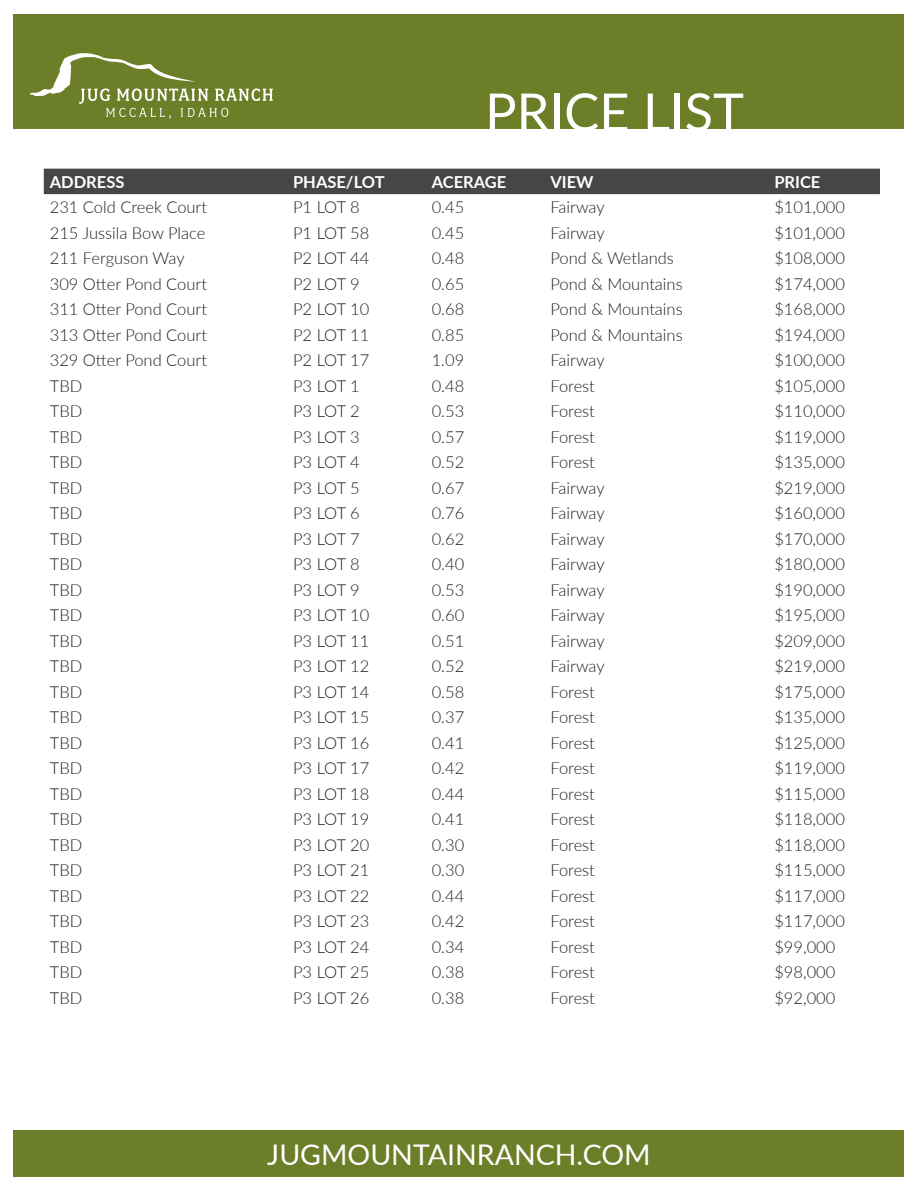
<style>
.page{position:relative;width:918px;height:1188px;background:#fff}
.page>*{position:absolute;margin:0;border:0;box-sizing:border-box;transform-origin:0 0}
.t1{font:52.5px "Lato";color:#fff}
.t2{font:28.5px "Lato";color:#fff}
.t3{font:300 16.5px "Lato";color:#231f20}
.t4{font:700 16.5px "Lato";color:#fff}
</style>
<div class="page">
<div style="left:44px;top:169px;width:836px;height:25px;background:#454647"></div>
<div style="left:13px;top:15px;width:891px;height:114px;background:#6d7e28"></div>
<svg style="left:30px;top:53px;width:243px;height:66px"></svg>
<div style="left:14px;top:1131px;width:890px;height:46px;background:#6d7e28"></div>
<p class="t1" style="left:485px;top:75px;width:260px">PRICE LIST</p>
<p class="t4" style="left:50px;top:170px;width:76px">ADDRESS</p>
<p class="t4" style="left:293px;top:170px;width:93px">PHASE/LOT</p>
<p class="t4" style="left:432px;top:170px;width:76px">ACERAGE</p>
<p class="t4" style="left:550px;top:170px;width:45px">VIEW</p>
<p class="t4" style="left:774px;top:170px;width:48px">PRICE</p>
<p class="t3" style="left:50px;top:196px;width:159px">231 Cold Creek Court</p>
<p class="t3" style="left:293px;top:196px;width:68px">P1 LOT 8</p>
<p class="t3" style="left:432px;top:196px;width:34px">0.45</p>
<p class="t3" style="left:550px;top:196px;width:56px">Fairway</p>
<p class="t3" style="left:774px;top:196px;width:72px">$101,000</p>
<p class="t3" style="left:50px;top:222px;width:157px">215 Jussila Bow Place</p>
<p class="t3" style="left:293px;top:222px;width:78px">P1 LOT 58</p>
<p class="t3" style="left:432px;top:222px;width:34px">0.45</p>
<p class="t3" style="left:550px;top:222px;width:56px">Fairway</p>
<p class="t3" style="left:774px;top:222px;width:72px">$101,000</p>
<p class="t3" style="left:50px;top:247px;width:136px">211 Ferguson Way</p>
<p class="t3" style="left:293px;top:247px;width:78px">P2 LOT 44</p>
<p class="t3" style="left:432px;top:247px;width:34px">0.48</p>
<p class="t3" style="left:550px;top:247px;width:125px">Pond &amp; Wetlands</p>
<p class="t3" style="left:774px;top:247px;width:72px">$108,000</p>
<p class="t3" style="left:50px;top:273px;width:159px">309 Otter Pond Court</p>
<p class="t3" style="left:293px;top:273px;width:68px">P2 LOT 9</p>
<p class="t3" style="left:432px;top:273px;width:34px">0.65</p>
<p class="t3" style="left:550px;top:273px;width:134px">Pond &amp; Mountains</p>
<p class="t3" style="left:774px;top:273px;width:72px">$174,000</p>
<p class="t3" style="left:50px;top:298px;width:159px">311 Otter Pond Court</p>
<p class="t3" style="left:293px;top:298px;width:78px">P2 LOT 10</p>
<p class="t3" style="left:432px;top:298px;width:34px">0.68</p>
<p class="t3" style="left:550px;top:298px;width:134px">Pond &amp; Mountains</p>
<p class="t3" style="left:774px;top:298px;width:72px">$168,000</p>
<p class="t3" style="left:50px;top:324px;width:159px">313 Otter Pond Court</p>
<p class="t3" style="left:293px;top:324px;width:78px">P2 LOT 11</p>
<p class="t3" style="left:432px;top:324px;width:34px">0.85</p>
<p class="t3" style="left:550px;top:324px;width:134px">Pond &amp; Mountains</p>
<p class="t3" style="left:774px;top:324px;width:72px">$194,000</p>
<p class="t3" style="left:50px;top:349px;width:159px">329 Otter Pond Court</p>
<p class="t3" style="left:293px;top:349px;width:78px">P2 LOT 17</p>
<p class="t3" style="left:432px;top:349px;width:34px">1.09</p>
<p class="t3" style="left:550px;top:349px;width:56px">Fairway</p>
<p class="t3" style="left:774px;top:349px;width:72px">$100,000</p>
<p class="t3" style="left:50px;top:375px;width:34px">TBD</p>
<p class="t3" style="left:293px;top:375px;width:68px">P3 LOT 1</p>
<p class="t3" style="left:432px;top:375px;width:34px">0.48</p>
<p class="t3" style="left:550px;top:375px;width:46px">Forest</p>
<p class="t3" style="left:774px;top:375px;width:72px">$105,000</p>
<p class="t3" style="left:50px;top:400px;width:34px">TBD</p>
<p class="t3" style="left:293px;top:400px;width:68px">P3 LOT 2</p>
<p class="t3" style="left:432px;top:400px;width:34px">0.53</p>
<p class="t3" style="left:550px;top:400px;width:46px">Forest</p>
<p class="t3" style="left:774px;top:400px;width:72px">$110,000</p>
<p class="t3" style="left:50px;top:426px;width:34px">TBD</p>
<p class="t3" style="left:293px;top:426px;width:68px">P3 LOT 3</p>
<p class="t3" style="left:432px;top:426px;width:34px">0.57</p>
<p class="t3" style="left:550px;top:426px;width:46px">Forest</p>
<p class="t3" style="left:774px;top:426px;width:72px">$119,000</p>
<p class="t3" style="left:50px;top:451px;width:34px">TBD</p>
<p class="t3" style="left:293px;top:451px;width:68px">P3 LOT 4</p>
<p class="t3" style="left:432px;top:451px;width:34px">0.52</p>
<p class="t3" style="left:550px;top:451px;width:46px">Forest</p>
<p class="t3" style="left:774px;top:451px;width:72px">$135,000</p>
<p class="t3" style="left:50px;top:477px;width:34px">TBD</p>
<p class="t3" style="left:293px;top:477px;width:68px">P3 LOT 5</p>
<p class="t3" style="left:432px;top:477px;width:34px">0.67</p>
<p class="t3" style="left:550px;top:477px;width:56px">Fairway</p>
<p class="t3" style="left:774px;top:477px;width:72px">$219,000</p>
<p class="t3" style="left:50px;top:502px;width:34px">TBD</p>
<p class="t3" style="left:293px;top:502px;width:68px">P3 LOT 6</p>
<p class="t3" style="left:432px;top:502px;width:34px">0.76</p>
<p class="t3" style="left:550px;top:502px;width:56px">Fairway</p>
<p class="t3" style="left:774px;top:502px;width:72px">$160,000</p>
<p class="t3" style="left:50px;top:528px;width:34px">TBD</p>
<p class="t3" style="left:293px;top:528px;width:68px">P3 LOT 7</p>
<p class="t3" style="left:432px;top:528px;width:34px">0.62</p>
<p class="t3" style="left:550px;top:528px;width:56px">Fairway</p>
<p class="t3" style="left:774px;top:528px;width:72px">$170,000</p>
<p class="t3" style="left:50px;top:553px;width:34px">TBD</p>
<p class="t3" style="left:293px;top:553px;width:68px">P3 LOT 8</p>
<p class="t3" style="left:432px;top:553px;width:34px">0.40</p>
<p class="t3" style="left:550px;top:553px;width:56px">Fairway</p>
<p class="t3" style="left:774px;top:553px;width:72px">$180,000</p>
<p class="t3" style="left:50px;top:579px;width:34px">TBD</p>
<p class="t3" style="left:293px;top:579px;width:68px">P3 LOT 9</p>
<p class="t3" style="left:432px;top:579px;width:34px">0.53</p>
<p class="t3" style="left:550px;top:579px;width:56px">Fairway</p>
<p class="t3" style="left:774px;top:579px;width:72px">$190,000</p>
<p class="t3" style="left:50px;top:604px;width:34px">TBD</p>
<p class="t3" style="left:293px;top:604px;width:78px">P3 LOT 10</p>
<p class="t3" style="left:432px;top:604px;width:34px">0.60</p>
<p class="t3" style="left:550px;top:604px;width:56px">Fairway</p>
<p class="t3" style="left:774px;top:604px;width:72px">$195,000</p>
<p class="t3" style="left:50px;top:630px;width:34px">TBD</p>
<p class="t3" style="left:293px;top:630px;width:78px">P3 LOT 11</p>
<p class="t3" style="left:432px;top:630px;width:34px">0.51</p>
<p class="t3" style="left:550px;top:630px;width:56px">Fairway</p>
<p class="t3" style="left:774px;top:630px;width:72px">$209,000</p>
<p class="t3" style="left:50px;top:655px;width:34px">TBD</p>
<p class="t3" style="left:293px;top:655px;width:78px">P3 LOT 12</p>
<p class="t3" style="left:432px;top:655px;width:34px">0.52</p>
<p class="t3" style="left:550px;top:655px;width:56px">Fairway</p>
<p class="t3" style="left:774px;top:655px;width:72px">$219,000</p>
<p class="t3" style="left:50px;top:681px;width:34px">TBD</p>
<p class="t3" style="left:293px;top:681px;width:78px">P3 LOT 14</p>
<p class="t3" style="left:432px;top:681px;width:34px">0.58</p>
<p class="t3" style="left:550px;top:681px;width:46px">Forest</p>
<p class="t3" style="left:774px;top:681px;width:72px">$175,000</p>
<p class="t3" style="left:50px;top:706px;width:34px">TBD</p>
<p class="t3" style="left:293px;top:706px;width:78px">P3 LOT 15</p>
<p class="t3" style="left:432px;top:706px;width:34px">0.37</p>
<p class="t3" style="left:550px;top:706px;width:46px">Forest</p>
<p class="t3" style="left:774px;top:706px;width:72px">$135,000</p>
<p class="t3" style="left:50px;top:732px;width:34px">TBD</p>
<p class="t3" style="left:293px;top:732px;width:78px">P3 LOT 16</p>
<p class="t3" style="left:432px;top:732px;width:34px">0.41</p>
<p class="t3" style="left:550px;top:732px;width:46px">Forest</p>
<p class="t3" style="left:774px;top:732px;width:72px">$125,000</p>
<p class="t3" style="left:50px;top:757px;width:34px">TBD</p>
<p class="t3" style="left:293px;top:757px;width:78px">P3 LOT 17</p>
<p class="t3" style="left:432px;top:757px;width:34px">0.42</p>
<p class="t3" style="left:550px;top:757px;width:46px">Forest</p>
<p class="t3" style="left:774px;top:757px;width:72px">$119,000</p>
<p class="t3" style="left:50px;top:783px;width:34px">TBD</p>
<p class="t3" style="left:293px;top:783px;width:78px">P3 LOT 18</p>
<p class="t3" style="left:432px;top:783px;width:34px">0.44</p>
<p class="t3" style="left:550px;top:783px;width:46px">Forest</p>
<p class="t3" style="left:774px;top:783px;width:72px">$115,000</p>
<p class="t3" style="left:50px;top:808px;width:34px">TBD</p>
<p class="t3" style="left:293px;top:808px;width:78px">P3 LOT 19</p>
<p class="t3" style="left:432px;top:808px;width:34px">0.41</p>
<p class="t3" style="left:550px;top:808px;width:46px">Forest</p>
<p class="t3" style="left:774px;top:808px;width:72px">$118,000</p>
<p class="t3" style="left:50px;top:834px;width:34px">TBD</p>
<p class="t3" style="left:293px;top:834px;width:78px">P3 LOT 20</p>
<p class="t3" style="left:432px;top:834px;width:34px">0.30</p>
<p class="t3" style="left:550px;top:834px;width:46px">Forest</p>
<p class="t3" style="left:774px;top:834px;width:72px">$118,000</p>
<p class="t3" style="left:50px;top:859px;width:34px">TBD</p>
<p class="t3" style="left:293px;top:859px;width:78px">P3 LOT 21</p>
<p class="t3" style="left:432px;top:859px;width:34px">0.30</p>
<p class="t3" style="left:550px;top:859px;width:46px">Forest</p>
<p class="t3" style="left:774px;top:859px;width:72px">$115,000</p>
<p class="t3" style="left:50px;top:885px;width:34px">TBD</p>
<p class="t3" style="left:293px;top:885px;width:78px">P3 LOT 22</p>
<p class="t3" style="left:432px;top:885px;width:34px">0.44</p>
<p class="t3" style="left:550px;top:885px;width:46px">Forest</p>
<p class="t3" style="left:774px;top:885px;width:72px">$117,000</p>
<p class="t3" style="left:50px;top:910px;width:34px">TBD</p>
<p class="t3" style="left:293px;top:910px;width:78px">P3 LOT 23</p>
<p class="t3" style="left:432px;top:910px;width:34px">0.42</p>
<p class="t3" style="left:550px;top:910px;width:46px">Forest</p>
<p class="t3" style="left:774px;top:910px;width:72px">$117,000</p>
<p class="t3" style="left:50px;top:936px;width:34px">TBD</p>
<p class="t3" style="left:293px;top:936px;width:78px">P3 LOT 24</p>
<p class="t3" style="left:432px;top:936px;width:34px">0.34</p>
<p class="t3" style="left:550px;top:936px;width:46px">Forest</p>
<p class="t3" style="left:774px;top:936px;width:63px">$99,000</p>
<p class="t3" style="left:50px;top:961px;width:34px">TBD</p>
<p class="t3" style="left:293px;top:961px;width:78px">P3 LOT 25</p>
<p class="t3" style="left:432px;top:961px;width:34px">0.38</p>
<p class="t3" style="left:550px;top:961px;width:46px">Forest</p>
<p class="t3" style="left:774px;top:961px;width:63px">$98,000</p>
<p class="t3" style="left:50px;top:987px;width:34px">TBD</p>
<p class="t3" style="left:293px;top:987px;width:78px">P3 LOT 26</p>
<p class="t3" style="left:432px;top:987px;width:34px">0.38</p>
<p class="t3" style="left:550px;top:987px;width:46px">Forest</p>
<p class="t3" style="left:774px;top:987px;width:63px">$92,000</p>
<p class="t2" style="left:267px;top:1134px;width:385px">JUGMOUNTAINRANCH.COM</p>
</div>
